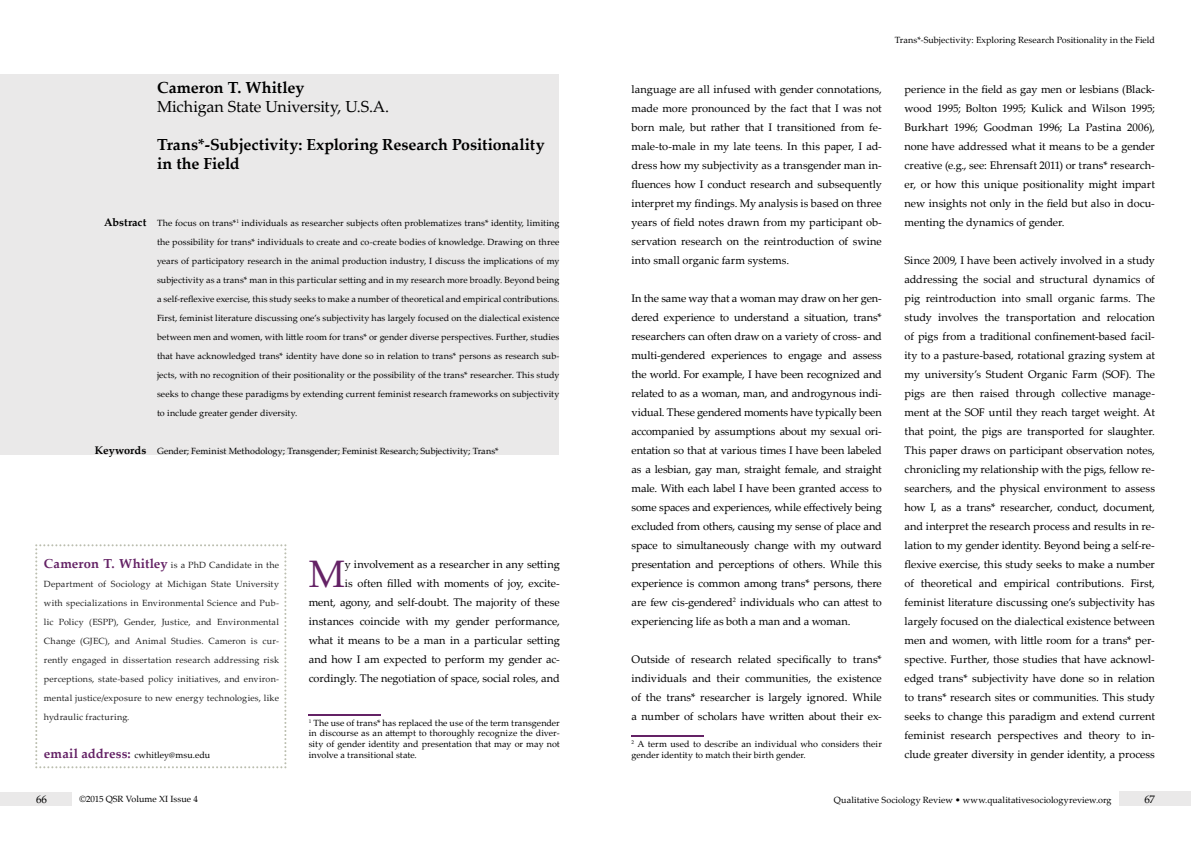
<style>
.page{position:relative;width:1191px;height:842px;background:#fff}
.page>*{position:absolute;margin:0;border:0;box-sizing:border-box;transform-origin:0 0}
.t1{font:38.3px "Palatino Linotype";color:#642265}
.t2{font:700 16px/19px "Palatino Linotype";letter-spacing:-.005em;color:#000}
.t3{font:16px "Palatino Linotype";letter-spacing:-.01em;color:#000}
.t4{font:11px/19px "Palatino Linotype";letter-spacing:-.005em;color:#000;text-align:justify}
.t5{font:700 11px "Palatino Linotype";color:#000}
.t6{font:9px/19px "Palatino Linotype";letter-spacing:.005em;color:#000;text-align:justify}
.t7{font:9px/19px "Palatino Linotype";letter-spacing:.015em;color:#222;text-align:justify}
.s1{font-weight:700;font-size:13px;color:#642265}
</style>
<div class="page">
<div style="left:1119px;top:791px;width:72px;height:15px;background:#eae9e9"></div>
<div style="left:0;top:793px;width:72px;height:13px;background:#eae9e9"></div>
<div style="left:0;top:74px;width:559px;height:380px;background:#eae9e9"></div>
<hr style="left:309px;top:714px;width:72px;height:1px;background:#642265">
<svg style="left:35px;top:544px;width:251px;height:224px"></svg>
<hr style="left:631px;top:736px;width:72px;height:1px;background:#642265">
<h2 class="t2" style="left:157px;top:77px;width:149px">Cameron T. Whitley</h2>
<h2 class="t3" style="left:157px;top:95px;width:233px">Michigan State University, U.S.A.</h2>
<h2 class="t2" style="left:157px;top:134px;width:389px">Trans*-Subjectivity: Exploring Research Positionality in the Field</h2>
<p class="t5" style="left:104px;top:214px;width:44px">Abstract</p>
<p class="t5" style="left:95px;top:442px;width:53px">Keywords</p>
<p class="t6" style="left:157px;top:213px;width:404px">The focus on trans*<sup>1</sup> individuals as researcher subjects often problematizes trans* identity, limiting the possibility for trans* individuals to create and co-create bodies of knowledge. Drawing on three years of participatory research in the animal production industry, I discuss the implications of my subjectivity as a trans* man in this particular setting and in my research more broadly. Beyond being a self-reflexive exercise, this study seeks to make a number of theoretical and empirical contributions.<br>First, feminist literature discussing one’s subjectivity has largely focused on the dialectical existence between men and women, with little room for trans* or gender diverse perspectives. Further, studies that have acknowledged trans* identity have done so in relation to trans* persons as research sub&shy;jects, with no recognition of their positionality or the possibility of the trans* researcher. This study seeks to change these paradigms by extending current feminist research frameworks on subjectivity to include greater gender diversity.</p>
<p class="t6" style="left:157px;top:441px;width:343px">Gender; Feminist Methodology; Transgender; Feminist Research; Subjectivity; Trans*</p>
<p class="t7" style="left:44px;top:555px;width:237px"><span class="s1">Cameron T. Whitley</span> is a PhD Candidate in the Department of Sociology at Michigan State University with specializations in Environmental Science and Pub&shy;lic Policy (ESPP), Gender, Justice, and Environmental Change (GJEC), and Animal Studies. Cameron is cur&shy;rently engaged in dissertation research addressing risk perceptions, state-based policy initiatives, and environ&shy;mental justice/exposure to new energy technologies, like hydraulic fracturing.</p>
<p class="t6" style="left:44px;top:745px;width:168px"><span class="s1">email address:</span> cwhitley@msu.edu</p>
<p class="t4" style="left:309px;top:554px;width:253px;text-align:right">y involvement as a researcher in any setting<br>is often filled with moments of joy, excite-<br>ment, agony, and self-doubt. The majority of these instances coincide with my gender performance, what it means to be a man in a particular setting and how I am expected to perform my gender ac&shy;cordingly. The negotiation of space, social roles, and</p>
<p class="t6" style="left:309px;top:717px;width:253px;line-height:10.8px"><sup>1</sup> The use of trans* has replaced the use of the term transgender in discourse as an attempt to thoroughly recognize the diver&shy;sity of gender identity and presentation that may or may not involve a transitional state.</p>
<h1 class="t1" style="left:309px;top:547px;width:38px">M</h1>
<p class="t6" style="left:895px;top:30px;width:262px">Trans*-Subjectivity: Exploring Research Positionality in the Field</p>
<p class="t4" style="left:631px;top:79px;width:252px">language are all infused with gender connotations, made more pronounced by the fact that I was not born male, but rather that I transitioned from fe&shy;male-to-male in my late teens. In this paper, I ad&shy;dress how my subjectivity as a transgender man in&shy;fluences how I conduct research and subsequently interpret my findings. My analysis is based on three years of field notes drawn from my participant ob&shy;servation research on the reintroduction of swine into small organic farm systems.</p>
<p class="t4" style="left:631px;top:288px;width:252px">In the same way that a woman may draw on her gen&shy;dered experience to understand a situation, trans* researchers can often draw on a variety of cross- and multi-gendered experiences to engage and assess the world. For example, I have been recognized and related to as a woman, man, and androgynous indi&shy;vidual. These gendered moments have typically been accompanied by assumptions about my sexual ori&shy;entation so that at various times I have been labeled as a lesbian, gay man, straight female, and straight male. With each label I have been granted access to some spaces and experiences, while effectively being excluded from others, causing my sense of place and space to simultaneously change with my outward presentation and perceptions of others. While this experience is common among trans* persons, there are few cis-gendered<sup>2</sup> individuals who can attest to experiencing life as both a man and a woman.</p>
<p class="t4" style="left:631px;top:649px;width:252px">Outside of research related specifically to trans* individuals and their communities, the existence of the trans* researcher is largely ignored. While a number of scholars have written about their ex-</p>
<p class="t6" style="left:631px;top:738px;width:252px;line-height:10.8px"><sup>2</sup> A term used to describe an individual who considers their gender identity to match their birth gender.</p>
<p class="t4" style="left:904px;top:79px;width:252px">perience in the field as gay men or lesbians (Black&shy;wood 1995; Bolton 1995; Kulick and Wilson 1995; Burkhart 1996; Goodman 1996; La Pastina 2006), none have addressed what it means to be a gender creative (e.g., see: Ehrensaft 2011) or trans* research&shy;er, or how this unique positionality might impart new insights not only in the field but also in docu&shy;menting the dynamics of gender.</p>
<p class="t4" style="left:904px;top:250px;width:252px">Since 2009, I have been actively involved in a study addressing the social and structural dynamics of pig reintroduction into small organic farms. The study involves the transportation and relocation of pigs from a traditional confinement-based facil&shy;ity to a pasture-based, rotational grazing system at my university’s Student Organic Farm (SOF). The pigs are then raised through collective manage&shy;ment at the SOF until they reach target weight. At that point, the pigs are transported for slaughter.<br>This paper draws on participant observation notes, chronicling my relationship with the pigs, fellow re&shy;searchers, and the physical environment to assess how I, as a trans* researcher, conduct, document, and interpret the research process and results in re&shy;lation to my gender identity. Beyond being a self-re&shy;flexive exercise, this study seeks to make a number of theoretical and empirical contributions. First, feminist literature discussing one’s subjectivity has largely focused on the dialectical existence between men and women, with little room for a trans* per&shy;spective. Further, those studies that have acknowl&shy;edged trans* subjectivity have done so in relation to trans* research sites or communities. This study seeks to change this paradigm and extend current feminist research perspectives and theory to in&shy;clude greater diversity in gender identity, a process</p>
<p class="t4" style="left:36px;top:789px;width:12px">66</p>
<p class="t6" style="left:79px;top:789px;width:120px">©2015 QSR Volume XI Issue 4</p>
<p class="t6" style="left:834px;top:790px;width:279px">Qualitative Sociology Review • www.qualitativesociologyreview.org</p>
<p class="t4" style="left:1144px;top:790px;width:12px">67</p>
</div>
